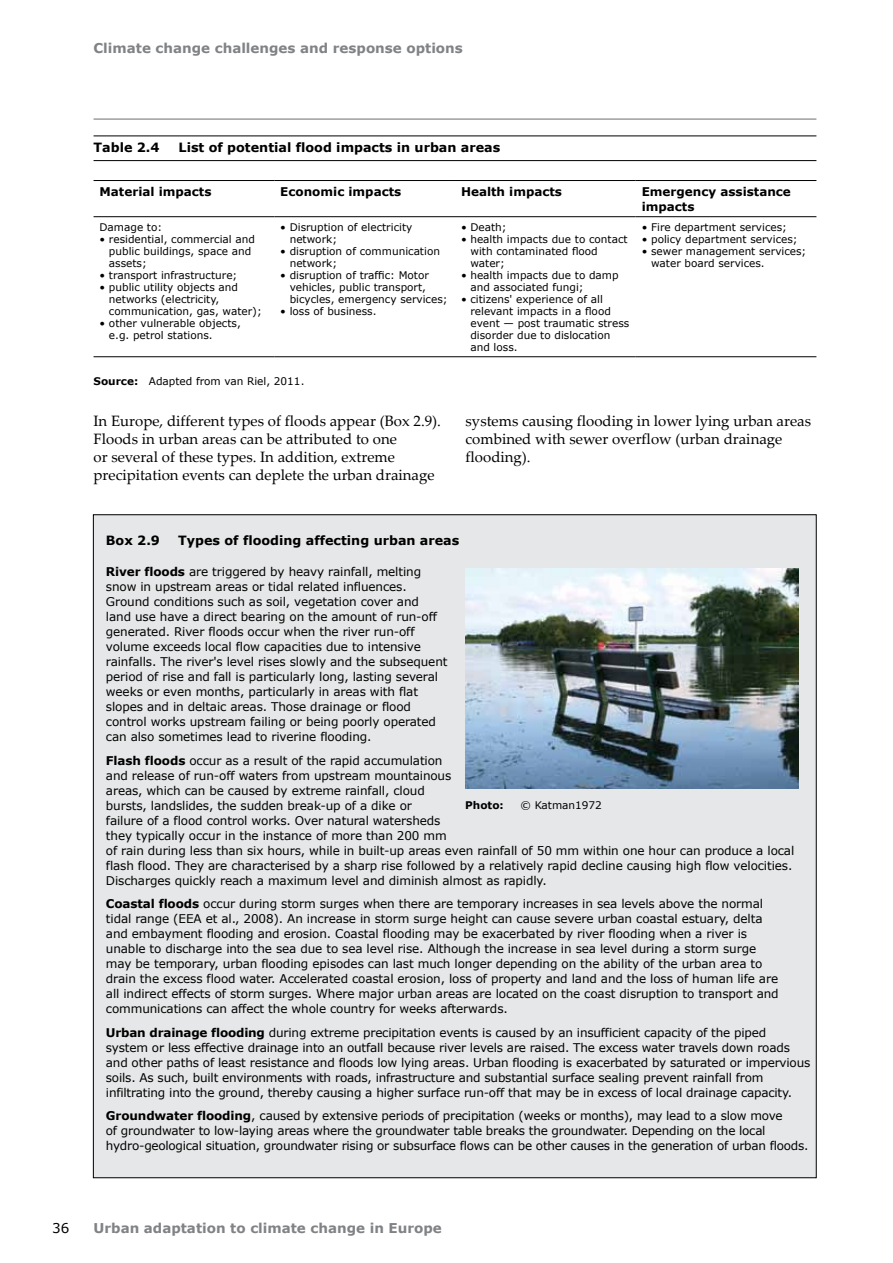
<style>
.page{position:relative;width:893px;height:1263px;background:#fff}
.page>*{position:absolute;margin:0;border:0;box-sizing:border-box;transform-origin:0 0}
.Body_Text{font:15px/18px "Palatino Linotype";color:#000}
.t1{font:700 13.5px "Verdana";color:#808285}
.t2{font:13.5px "Verdana";color:#000}
.Figure_Title{font:700 12.75px "Verdana";color:#000}
.Box_Text_Heading{font:700 12.75px "Verdana";color:#000}
.Box_text{font:12px/15px "Verdana";letter-spacing:-.01em;color:#000}
.Table_Head{font:700 12px/15px "Verdana";color:#000}
.Table_body{font:10.5px/12px "Verdana";color:#000}
.Note_Source{font:10.5px "Verdana";color:#000}
.Note_Source-2{font:700 10.5px "Verdana";color:#000}
.s1{font-weight:700}
</style>
<div class="page">
<hr style="left:94px;top:119px;width:722px;height:1px;background:#6d6e71">
<div style="left:93px;top:515px;width:723px;height:663px;background:#e6e7e8"></div>
<hr style="left:94px;top:136px;width:722px;height:1px;background:#000">
<hr style="left:94px;top:160px;width:722px;height:1px;background:#000">
<hr style="left:94px;top:216px;width:180px;height:1px;background:#000">
<hr style="left:274px;top:216px;width:181px;height:1px;background:#000">
<hr style="left:455px;top:216px;width:181px;height:1px;background:#000">
<hr style="left:636px;top:216px;width:180px;height:1px;background:#000">
<hr style="left:94px;top:356px;width:180px;height:1px;background:#000">
<hr style="left:274px;top:356px;width:181px;height:1px;background:#000">
<hr style="left:455px;top:356px;width:181px;height:1px;background:#000">
<hr style="left:636px;top:356px;width:180px;height:1px;background:#000">
<hr style="left:94px;top:180px;width:180px;height:1px;background:#000">
<hr style="left:274px;top:180px;width:181px;height:1px;background:#000">
<hr style="left:455px;top:180px;width:181px;height:1px;background:#000">
<hr style="left:636px;top:180px;width:180px;height:1px;background:#000">
<img style="left:466px;top:568px;width:332px;height:220px">
<p class="t1" style="left:94px;top:40px;width:371px">Climate change challenges and response options</p>
<p class="Figure_Title" style="left:94px;top:140px;width:68px">Table 2.4</p>
<p class="Figure_Title" style="left:179px;top:140px;width:323px">List of potential flood impacts in urban areas</p>
<p class="Table_Head" style="left:100px;top:183px;width:113px">Material impacts</p>
<p class="Table_Head" style="left:280px;top:183px;width:123px">Economic impacts</p>
<p class="Table_Head" style="left:461px;top:183px;width:103px">Health impacts</p>
<p class="Table_Head" style="left:642px;top:183px;width:151px">Emergency assistance impacts</p>
<p class="Table_body" style="left:100px;top:221px;width:64px">Damage to:</p>
<p class="Table_body" style="left:109px;top:233px;width:148px;text-indent:-9px">• residential, commercial and public buildings, space and assets;</p>
<p class="Table_body" style="left:100px;top:269px;width:139px">• transport infrastructure;</p>
<p class="Table_body" style="left:109px;top:281px;width:154px;text-indent:-9px">• public utility objects and networks (electricity, communication, gas, water);</p>
<p class="Table_body" style="left:109px;top:317px;width:133px;text-indent:-9px">• other vulnerable objects, e.g. petrol stations.</p>
<p class="Table_body" style="left:290px;top:221px;width:124px;text-indent:-9px">• Disruption of electricity network;</p>
<p class="Table_body" style="left:290px;top:245px;width:152px;text-indent:-9px">• disruption of communication network;</p>
<p class="Table_body" style="left:290px;top:269px;width:159px;text-indent:-9px">• disruption of traffic: Motor vehicles, public transport, bicycles, emergency services;</p>
<p class="Table_body" style="left:280px;top:305px;width:98px">• loss of business.</p>
<p class="Table_body" style="left:461px;top:221px;width:47px">• Death;</p>
<p class="Table_body" style="left:470px;top:233px;width:159px;text-indent:-9px">• health impacts due to contact with contaminated flood water;</p>
<p class="Table_body" style="left:470px;top:269px;width:150px;text-indent:-9px">• health impacts due to damp and associated fungi;</p>
<p class="Table_body" style="left:470px;top:293px;width:160px;text-indent:-9px">• citizens' experience of all relevant impacts in a flood event — post traumatic stress disorder due to dislocation and loss.</p>
<p class="Table_body" style="left:642px;top:221px;width:147px">• Fire department services;</p>
<p class="Table_body" style="left:642px;top:233px;width:157px">• policy department services;</p>
<p class="Table_body" style="left:651px;top:245px;width:157px;text-indent:-9px">• sewer management services; water board services.</p>
<p class="Note_Source" style="left:94px;top:374px;width:212px"><span class="s1">Source:</span> Adapted from van Riel, 2011.</p>
<p class="Body_Text" style="left:94px;top:411px;width:349px">In Europe, different types of floods appear (Box 2.9).<br>Floods in urban areas can be attributed to one<br>or several of these types. In addition, extreme precipitation events can deplete the urban drainage</p>
<p class="Body_Text" style="left:466px;top:411px;width:347px">systems causing flooding in lower lying urban areas combined with sewer overflow (urban drainage flooding).</p>
<p class="Box_Text_Heading" style="left:106px;top:532px;width:56px">Box 2.9</p>
<p class="Box_Text_Heading" style="left:178px;top:532px;width:283px">Types of flooding affecting urban areas</p>
<p class="Box_text" style="left:106px;top:564px;width:343px"><span class="s1">River floods</span> are triggered by heavy rainfall, melting snow in upstream areas or tidal related influences.<br>Ground conditions such as soil, vegetation cover and<br>land use have a direct bearing on the amount of run‑off generated. River floods occur when the river run-off volume exceeds local flow capacities due to intensive rainfalls. The river's level rises slowly and the subsequent period of rise and fall is particularly long, lasting several weeks or even months, particularly in areas with flat slopes and in deltaic areas. Those drainage or flood control works upstream failing or being poorly operated can also sometimes lead to riverine flooding.</p>
<p class="Box_text" style="left:106px;top:752px;width:690px"><span class="s1">Flash floods</span> occur as a result of the rapid accumulation<br>and release of run-off waters from upstream mountainous<br>areas, which can be caused by extreme rainfall, cloud<br>bursts, landslides, the sudden break-up of a dike or<br>failure of a flood control works. Over natural watersheds<br>they typically occur in the instance of more than 200 mm<br>of rain during less than six hours, while in built-up areas even rainfall of 50 mm within one hour can produce a local flash flood. They are characterised by a sharp rise followed by a relatively rapid decline causing high flow velocities.<br>Discharges quickly reach a maximum level and diminish almost as rapidly.</p>
<p class="Box_text" style="left:106px;top:896px;width:674px"><span class="s1">Coastal floods</span> occur during storm surges when there are temporary increases in sea levels above the normal tidal range (EEA et al., 2008). An increase in storm surge height can cause severe urban coastal estuary, delta and embayment flooding and erosion. Coastal flooding may be exacerbated by river flooding when a river is unable to discharge into the sea due to sea level rise. Although the increase in sea level during a storm surge may be temporary, urban flooding episodes can last much longer depending on the ability of the urban area to drain the excess flood water. Accelerated coastal erosion, loss of property and land and the loss of human life are all indirect effects of storm surges. Where major urban areas are located on the coast disruption to transport and communications can affect the whole country for weeks afterwards.</p>
<p class="Box_text" style="left:106px;top:1024px;width:706px"><span class="s1">Urban drainage flooding</span> during extreme precipitation events is caused by an insufficient capacity of the piped system or less effective drainage into an outfall because river levels are raised. The excess water travels down roads and other paths of least resistance and floods low lying areas. Urban flooding is exacerbated by saturated or impervious soils. As such, built environments with roads, infrastructure and substantial surface sealing prevent rainfall from infiltrating into the ground, thereby causing a higher surface run-off that may be in excess of local drainage capacity.</p>
<p class="Box_text" style="left:106px;top:1108px;width:704px"><span class="s1">Groundwater flooding</span>, caused by extensive periods of precipitation (weeks or months), may lead to a slow move<br>of groundwater to low-laying areas where the groundwater table breaks the groundwater. Depending on the local hydro‑geological situation, groundwater rising or subsurface flows can be other causes in the generation of urban floods.</p>
<p class="Note_Source-2" style="left:465px;top:798px;width:40px">Photo:</p>
<p class="Note_Source" style="left:520px;top:798px;width:83px">© Katman1972</p>
<p class="t2" style="left:52px;top:1219px;width:19px">36</p>
<p class="t1" style="left:94px;top:1219px;width:350px">Urban adaptation to climate change in Europe</p>
</div>
